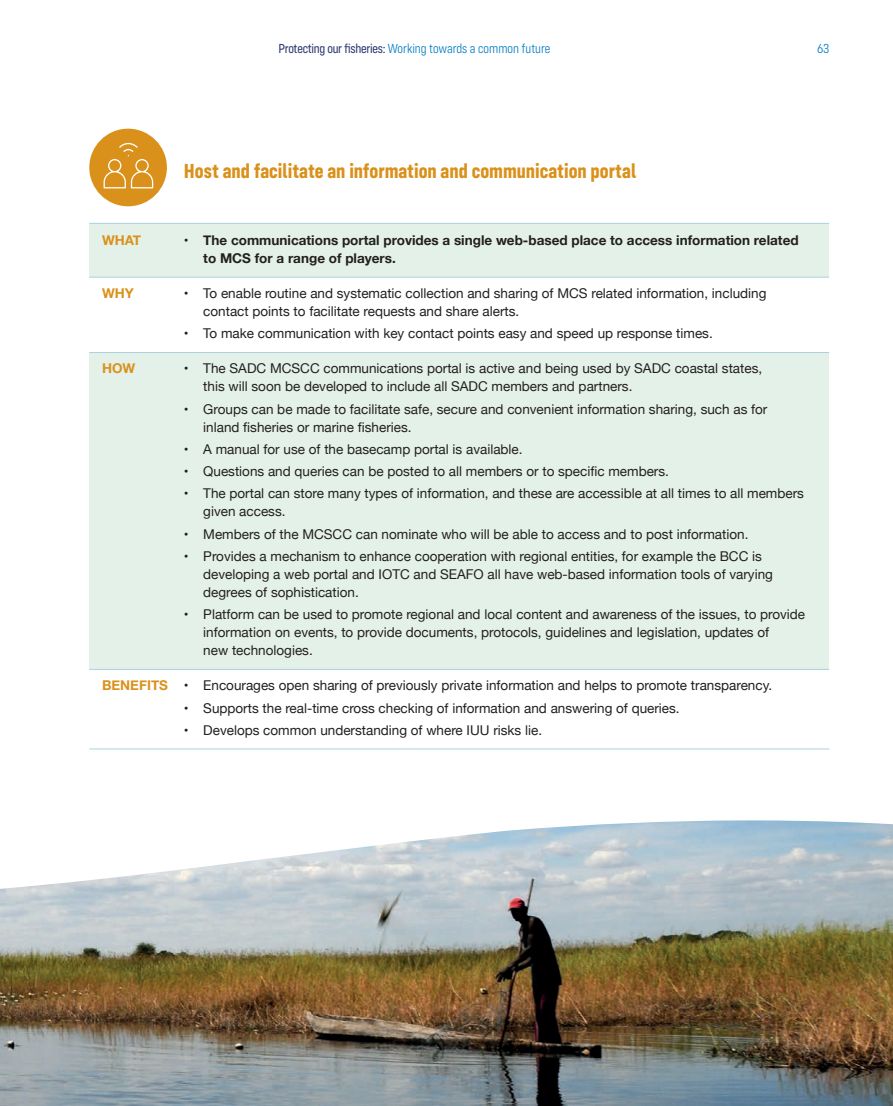
<style>
.page{position:relative;width:893px;height:1106px;background:#fff}
.page>*{position:absolute;margin:0;border:0;box-sizing:border-box;transform-origin:0 0}
._3rd_level_Heading{font:700 21px "Config Condensed";color:#da911b}
.Bodycopy{font:13.5px/18px "Helvetica Neue";color:#231f20}
.Bodycopy-2{font:700 13.5px/18px "Helvetica Neue";color:#231f20}
.t1{font:300 13.5px "Config Condensed";color:#007bc3}
.Bodycopy-3{font:700 13.5px "Helvetica Neue";color:#da911b}
.s1{font-weight:400;color:#2e3871}
.s2{font-weight:400}
.s3{font-weight:700;color:#da911b}
</style>
<div class="page">
<div style="left:89px;top:352px;width:740px;height:317px;background:#e4f1e8"></div>
<div style="left:89px;top:223px;width:740px;height:54px;background:#e4f1e8"></div>
<hr style="left:89px;top:223px;width:740px;height:1px;background:#add1de">
<hr style="left:89px;top:277px;width:740px;height:1px;background:#add1de">
<hr style="left:89px;top:352px;width:740px;height:1px;background:#add1de">
<hr style="left:89px;top:669px;width:740px;height:1px;background:#add1de">
<hr style="left:89px;top:748px;width:740px;height:1px;background:#add1de">
<div style="left:89px;top:129px;width:78px;height:77px;background:#da911b;border-radius:50%"></div>
<svg style="left:104px;top:143px;width:49px;height:45px"></svg>
<img style="left:1px;top:820px;width:892px;height:286px">
<img style="left:0;top:888px;width:1px;height:218px">
<p class="t1" style="left:279px;top:41px;width:273px"><span class="s1">Protecting our fisheries:</span> Working towards a common future</p>
<p class="t1" style="left:817px;top:41px;width:14px">63</p>
<p class="_3rd_level_Heading" style="left:184px;top:159px;width:454px">Host and facilitate an information and communication portal</p>
<p class="Bodycopy-3" style="left:102px;top:229px;width:41px">WHAT</p>
<p class="Bodycopy-2" style="left:203px;top:231px;width:597px;text-indent:-19px"><span class="s2">•</span> The communications portal provides a single web-based place to access information related to MCS for a range of players.</p>
<p class="Bodycopy-3" style="left:102px;top:282px;width:33px">WHY</p>
<p class="Bodycopy" style="left:203px;top:285px;width:565px;text-indent:-19px">• To enable routine and systematic collection and sharing of MCS related information, including contact points to facilitate requests and share alerts.</p>
<p class="Bodycopy" style="left:184px;top:325px;width:530px">• To make communication with key contact points easy and speed up response times.</p>
<p class="Bodycopy-3" style="left:102px;top:358px;width:35px">HOW</p>
<p class="Bodycopy" style="left:203px;top:360px;width:560px;text-indent:-19px">• The SADC MCSCC communications portal is active and being used by SADC coastal states, this will soon be developed to include all SADC members and partners.</p>
<p class="Bodycopy" style="left:203px;top:400px;width:566px;text-indent:-19px">• Groups can be made to facilitate safe, secure and convenient information sharing, such as for inland fisheries or marine fisheries.</p>
<p class="Bodycopy" style="left:184px;top:441px;width:340px">• A manual for use of the basecamp portal is available.</p>
<p class="Bodycopy" style="left:184px;top:463px;width:487px">• Questions and queries can be posted to all members or to specific members.</p>
<p class="Bodycopy" style="left:203px;top:485px;width:602px;text-indent:-19px">• The portal can store many types of information, and these are accessible at all times to all members given access.</p>
<p class="Bodycopy" style="left:184px;top:525px;width:566px">• Members of the MCSCC can nominate who will be able to access and to post information.</p>
<p class="Bodycopy" style="left:203px;top:548px;width:571px;text-indent:-19px">• Provides a mechanism to enhance cooperation with regional entities, for example the BCC is developing a web portal and IOTC and SEAFO all have web-based information tools of varying degrees of sophistication.</p>
<p class="Bodycopy" style="left:203px;top:606px;width:603px;text-indent:-19px">• Platform can be used to promote regional and local content and awareness of the issues, to provide information on events, to provide documents, protocols, guidelines and legislation, updates of<br>new technologies.</p>
<p class="Bodycopy" style="left:102px;top:677px;width:672px"><span class="s3">BENEFITS</span> • Encourages open sharing of previously private information and helps to promote transparency.</p>
<p class="Bodycopy" style="left:184px;top:699px;width:497px">• Supports the real-time cross checking of information and answering of queries.</p>
<p class="Bodycopy" style="left:184px;top:721px;width:360px">• Develops common understanding of where IUU risks lie.</p>
</div>
